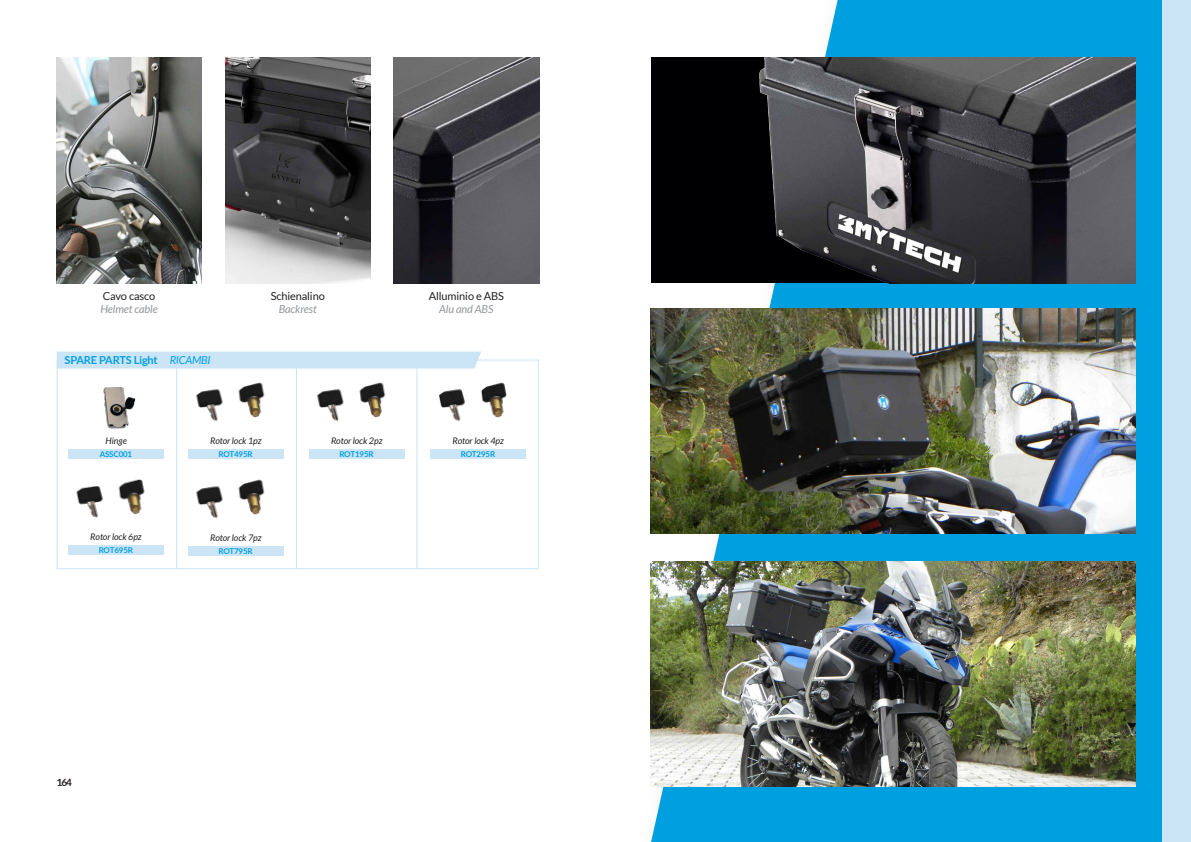
<style>
.page{position:relative;width:1191px;height:842px;background:#fff}
.page>*{position:absolute;margin:0;border:0;box-sizing:border-box;transform-origin:0 0}
.t1{font:11px "Lato";letter-spacing:-.01em;color:#231f20}
.t2{font:italic 11px "Lato";letter-spacing:-.01em;color:#939598}
.t3{font:700 11px "Lato";letter-spacing:-.02em;color:#009fdf}
.t4{font:700 10px "Lato";color:#231f20}
.t5{font:italic 9px "Lato";letter-spacing:-.01em;color:#231f20}
.t6{font:700 8px "Lato";letter-spacing:-.02em;color:#009fdf}
.s1{font-weight:400;font-style:italic}
</style>
<div class="page">
<img style="left:56px;top:58px;width:145px;height:225px">
<img style="left:225px;top:58px;width:145px;height:225px">
<img style="left:394px;top:58px;width:145px;height:225px">
<svg style="left:57px;top:351px;width:424px;height:18px;background:#cee6f7"></svg>
<div style="left:69px;top:449px;width:95px;height:9px;background:#cbe5f7"></div>
<hr style="left:176px;top:363px;width:1px;height:206px;background:#cbe5f7">
<hr style="left:296px;top:363px;width:1px;height:206px;background:#cbe5f7">
<hr style="left:416px;top:363px;width:1px;height:206px;background:#cbe5f7">
<img style="left:103px;top:387px;width:33px;height:42px">
<div style="left:309px;top:449px;width:95px;height:9px;background:#cbe5f7"></div>
<div style="left:188px;top:449px;width:95px;height:9px;background:#cbe5f7"></div>
<div style="left:188px;top:546px;width:95px;height:9px;background:#cbe5f7"></div>
<div style="left:431px;top:449px;width:95px;height:9px;background:#cbe5f7"></div>
<div style="left:68px;top:545px;width:96px;height:10px;background:#cbe5f7"></div>
<img style="left:306px;top:357px;width:93px;height:65px">
<img style="left:185px;top:357px;width:94px;height:65px">
<img style="left:188px;top:458px;width:91px;height:61px">
<img style="left:427px;top:357px;width:94px;height:65px">
<img style="left:68px;top:454px;width:91px;height:64px">
<svg style="left:651px;top:0;width:511px;height:842px;fill:#009fdf"></svg>
<div style="left:1162px;top:0;width:29px;height:842px;background:#cbe5f7"></div>
<img style="left:651px;top:308px;width:484px;height:226px">
<img style="left:651px;top:58px;width:484px;height:225px">
<img style="left:651px;top:561px;width:484px;height:226px">
<p class="t1" style="left:103px;top:290px;width:54px">Cavo casco</p>
<p class="t2" style="left:100px;top:303px;width:59px">Helmet cable</p>
<p class="t3" style="left:65px;top:352px;width:147px">SPARE PARTS Light <span class="s1">RICAMBI</span></p>
<p class="t1" style="left:271px;top:290px;width:56px">Schienalino</p>
<p class="t2" style="left:279px;top:303px;width:40px">Backrest</p>
<p class="t5" style="left:106px;top:436px;width:23px">Hinge</p>
<p class="t5" style="left:331px;top:436px;width:53px">Rotor lock 2pz</p>
<p class="t6" style="left:339px;top:448px;width:36px">ROT195R</p>
<p class="t5" style="left:210px;top:436px;width:53px">Rotor lock 1pz</p>
<p class="t6" style="left:218px;top:448px;width:36px">ROT495R</p>
<p class="t6" style="left:100px;top:448px;width:34px">ASSC001</p>
<p class="t5" style="left:90px;top:532px;width:53px">Rotor lock 6pz</p>
<p class="t6" style="left:99px;top:544px;width:36px">ROT695R</p>
<p class="t5" style="left:210px;top:533px;width:53px">Rotor lock 7pz</p>
<p class="t6" style="left:218px;top:545px;width:36px">ROT795R</p>
<p class="t1" style="left:429px;top:290px;width:77px">Alluminio e ABS</p>
<p class="t2" style="left:439px;top:303px;width:56px">Alu and ABS</p>
<p class="t5" style="left:452px;top:436px;width:53px">Rotor lock 4pz</p>
<p class="t6" style="left:461px;top:448px;width:36px">ROT295R</p>
<p class="t4" style="left:57px;top:774px;width:17px">164</p>
</div>
